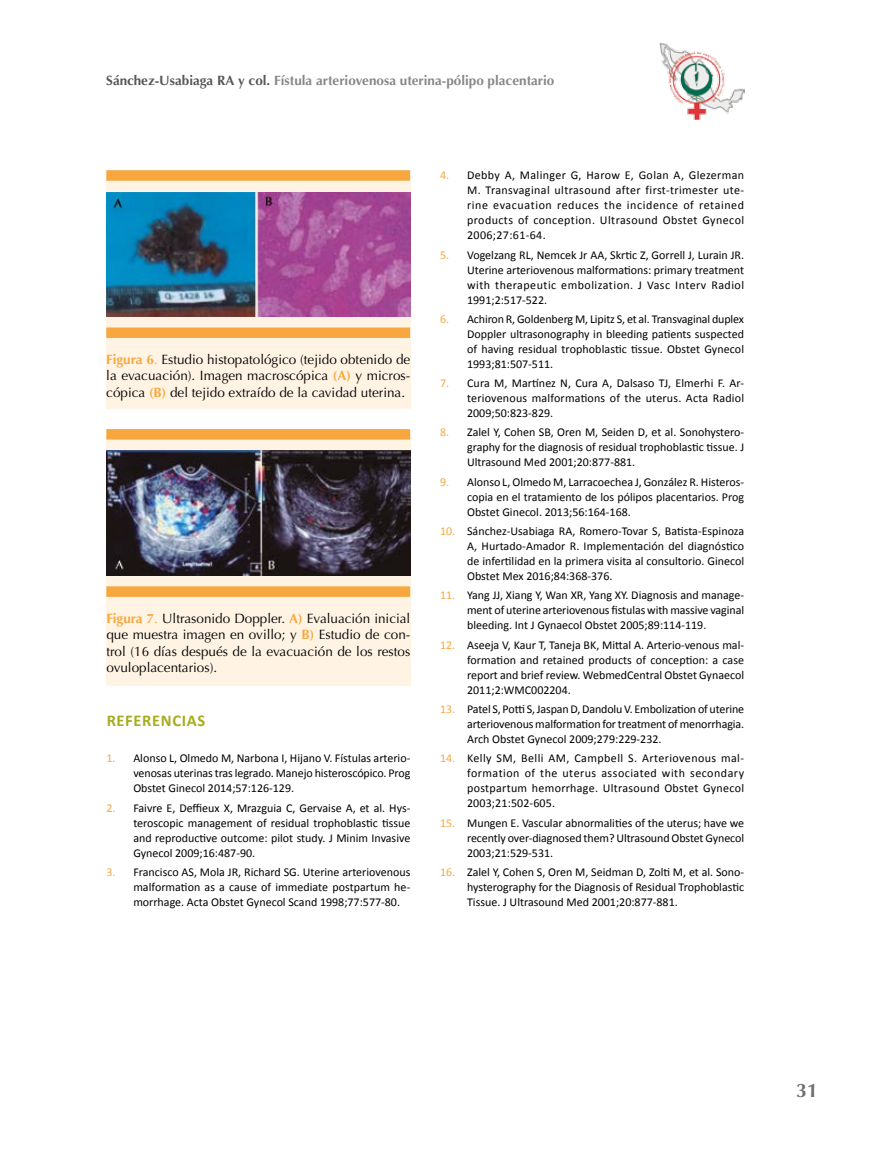
<style>
.page{position:relative;width:893px;height:1149px;background:#fff}
.page>*{position:absolute;margin:0;border:0;box-sizing:border-box;transform-origin:0 0}
.t1{font:700 19.5px "Optima";color:#706f6f}
.t2{font:700 16.5px "Calibri";letter-spacing:.04em;color:#a5ad1d}
.t3{font:13.5px/16.5px "Optima";color:#000;text-align:justify}
.t4{font:700 13.5px "Optima";color:#878787}
.t5{font:12px/15px "Calibri";color:#000;text-align:justify}
.s1{color:#575756}
.s2{font-weight:700;color:#f7a73e}
.s3{color:#f7a73e}
</style>
<div class="page">
<div style="left:106px;top:175px;width:304px;height:234px;background:#fff3e4"></div>
<div style="left:106px;top:327px;width:304px;height:11px;background:#f7a73e"></div>
<div style="left:106px;top:170px;width:304px;height:11px;background:#f7a73e"></div>
<img style="left:106px;top:192px;width:304px;height:124px">
<div style="left:106px;top:434px;width:304px;height:251px;background:#fff3e4"></div>
<div style="left:106px;top:586px;width:304px;height:10px;background:#f7a73e"></div>
<div style="left:106px;top:429px;width:304px;height:10px;background:#f7a73e"></div>
<img style="left:106px;top:450px;width:304px;height:125px">
<img style="left:659px;top:43px;width:85px;height:76px">
<p class="t4" style="left:106px;top:73px;width:450px"><span class="s1">Sánchez-Usabiaga RA y col.</span> Fístula arteriovenosa uterina-pólipo placentario</p>
<p class="t3" style="left:106px;top:351px;width:306px"><span class="s2">Figura 6</span><span class="s3">.</span> Estudio histopatológico (tejido obtenido de la evacuación). Imagen macroscópica <span class="s2">(A)</span> y micros&shy;cópica <span class="s2">(B)</span> del tejido extraído de la cavidad uterina.</p>
<p class="t3" style="left:106px;top:610px;width:306px"><span class="s2">Figura 7</span><span class="s3">.</span> Ultrasonido Doppler. <span class="s2">A)</span> Evaluación inicial que muestra imagen en ovillo; y <span class="s2">B)</span> Estudio de con&shy;trol (16 días después de la evacuación de los restos ovuloplacentarios).</p>
<h2 class="t2" style="left:107px;top:709px;width:100px">REFERENCIAS</h2>
<p class="t5" style="left:133px;top:750px;width:279px;text-indent:-27px"><span class="s3">1.</span> Alonso L, Olmedo M, Narbona I, Hijano V. Fístulas arterio&shy;venosas uterinas tras legrado. Manejo histeroscópico. Prog Obstet Ginecol 2014;57:126-129.</p>
<p class="t5" style="left:133px;top:799px;width:279px;text-indent:-27px"><span class="s3">2.</span> Faivre E, Deffieux X, Mrazguia C, Gervaise A, et al. Hys&shy;teroscopic management of residual trophoblastic tissue and reproductive outcome: pilot study. J Minim Invasive Gynecol 2009;16:487-90.</p>
<p class="t5" style="left:133px;top:864px;width:279px;text-indent:-27px"><span class="s3">3.</span> Francisco AS, Mola JR, Richard SG. Uterine arteriovenous malformation as a cause of immediate postpartum he&shy;morrhage. Acta Obstet Gynecol Scand 1998;77:577-80.</p>
<p class="t5" style="left:467px;top:168px;width:279px;text-indent:-27px"><span class="s3">4.</span> Debby A, Malinger G, Harow E, Golan A, Glezerman M. Transvaginal ultrasound after first-trimester ute&shy;rine evacuation reduces the incidence of retained products of conception. Ultrasound Obstet Gynecol 2006;27:61-64.</p>
<p class="t5" style="left:467px;top:247px;width:279px;text-indent:-27px"><span class="s3">5.</span> Vogelzang RL, Nemcek Jr AA, Skrtic Z, Gorrell J, Lurain JR.<br>Uterine arteriovenous malformations: primary treatment with therapeutic embolization. J Vasc Interv Radiol 1991;2:517-522.</p>
<p class="t5" style="left:467px;top:311px;width:279px;text-indent:-27px"><span class="s3">6.</span> Achiron R, Goldenberg M, Lipitz S, et al. Transvaginal duplex Doppler ultrasonography in bleeding patients suspected of having residual trophoblastic tissue. Obstet Gynecol 1993;81:507-511.</p>
<p class="t5" style="left:467px;top:375px;width:279px;text-indent:-27px"><span class="s3">7.</span> Cura M, Martínez N, Cura A, Dalsaso TJ, Elmerhi F. Ar&shy;teriovenous malformations of the uterus. Acta Radiol 2009;50:823-829.</p>
<p class="t5" style="left:467px;top:425px;width:279px;text-indent:-27px"><span class="s3">8.</span> Zalel Y, Cohen SB, Oren M, Seiden D, et al. Sonohystero&shy;graphy for the diagnosis of residual trophoblastic tissue. J Ultrasound Med 2001;20:877-881.</p>
<p class="t5" style="left:467px;top:474px;width:279px;text-indent:-27px"><span class="s3">9.</span> Alonso L, Olmedo M, Larracoechea J, González R. Histeros&shy;copia en el tratamiento de los pólipos placentarios. Prog Obstet Ginecol. 2013;56:164-168.</p>
<p class="t5" style="left:467px;top:523px;width:279px;text-indent:-27px"><span class="s3">10.</span> Sánchez-Usabiaga RA, Romero-Tovar S, Batista-Espinoza A, Hurtado-Amador R. Implementación del diagnóstico de infertilidad en la primera visita al consultorio. Ginecol Obstet Mex 2016;84:368-376.</p>
<p class="t5" style="left:467px;top:587px;width:279px;text-indent:-27px"><span class="s3">11.</span> Yang JJ, Xiang Y, Wan XR, Yang XY. Diagnosis and manage&shy;ment of uterine arteriovenous fistulas with massive vaginal bleeding. Int J Gynaecol Obstet 2005;89:114-119.</p>
<p class="t5" style="left:467px;top:637px;width:279px;text-indent:-27px"><span class="s3">12.</span> Aseeja V, Kaur T, Taneja BK, Mittal A. Arterio-venous mal&shy;formation and retained products of conception: a case report and brief review. WebmedCentral Obstet Gynaecol 2011;2:WMC002204.</p>
<p class="t5" style="left:467px;top:701px;width:279px;text-indent:-27px"><span class="s3">13.</span> Patel S, Potti S, Jaspan D, Dandolu V. Embolization of uterine arteriovenous malformation for treatment of menorrhagia.<br>Arch Obstet Gynecol 2009;279:229-232.</p>
<p class="t5" style="left:467px;top:750px;width:279px;text-indent:-27px"><span class="s3">14.</span> Kelly SM, Belli AM, Campbell S. Arteriovenous mal&shy;formation of the uterus associated with secondary postpartum hemorrhage. Ultrasound Obstet Gynecol 2003;21:502-605.</p>
<p class="t5" style="left:467px;top:814px;width:279px;text-indent:-27px"><span class="s3">15.</span> Mungen E. Vascular abnormalities of the uterus; have we recently over-diagnosed them? Ultrasound Obstet Gynecol 2003;21:529-531.</p>
<p class="t5" style="left:467px;top:864px;width:279px;text-indent:-27px"><span class="s3">16.</span> Zalel Y, Cohen S, Oren M, Seidman D, Zolti M, et al. Sono&shy;hysterography for the Diagnosis of Residual Trophoblastic Tissue. J Ultrasound Med 2001;20:877-881.</p>
<h1 class="t1" style="left:796px;top:1079px;width:23px">31</h1>
</div>
